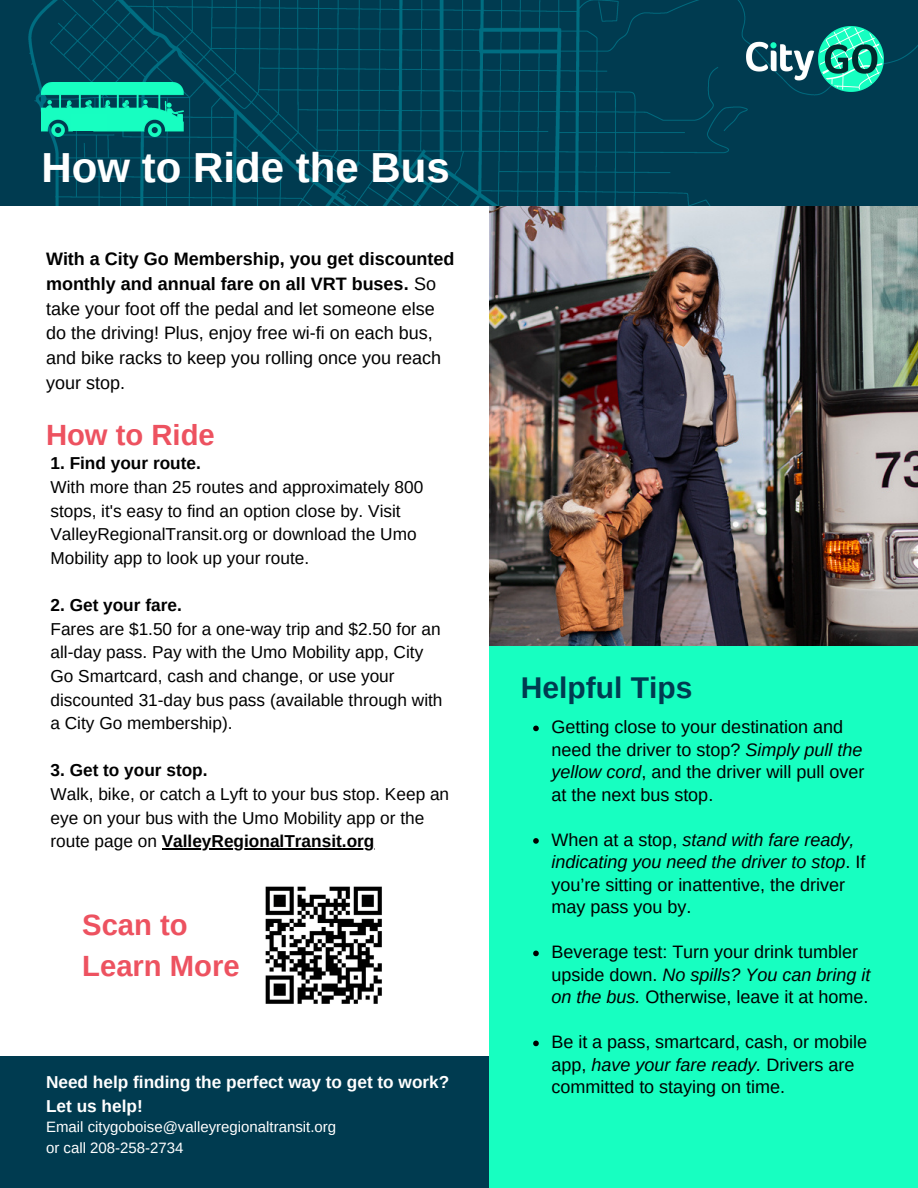
<style>
.page{position:relative;width:918px;height:1188px;background:#fff}
.page>*{position:absolute;margin:0;border:0;box-sizing:border-box;transform-origin:0 0}
.t1{font:700 42px "Arimo";color:#fff}
.t2{font:700 30px "Arimo";color:#003b50}
.t3{font:700 29.25px "Arimo";color:#ed5260}
.t4{font:18px/22.5px "Arimo";color:#000}
.t5{font:17.25px/23.7px "Arimo";color:#000}
.t6{font:700 17.25px "Arimo";color:#fff}
.t7{font:700 17.25px "Arimo";color:#000}
.t8{font:15px "Arimo";color:#fff}
.s1{font-weight:700}
.s2{font-style:italic}
</style>
<div class="page">
<div style="left:0;top:1056px;width:504px;height:132px;background:#003b50"></div>
<img style="left:489px;top:206px;width:429px;height:440px">
<img style="left:0;top:0;width:918px;height:206px">
<img style="left:746px;top:26px;width:137px;height:66px">
<div style="left:489px;top:646px;width:429px;height:542px;background:#17ffc1"></div>
<img style="left:42px;top:82px;width:141px;height:54px">
<div style="left:71px;top:114px;width:36px;height:17px;background:#17ffc1"></div>
<img style="left:265px;top:886px;width:117px;height:118px">
<hr style="left:162px;top:848px;width:212px;height:2px;background:#000">
<svg style="left:533px;top:726px;width:6px;height:5px"></svg>
<svg style="left:533px;top:838px;width:6px;height:6px"></svg>
<svg style="left:533px;top:951px;width:6px;height:5px"></svg>
<svg style="left:533px;top:1041px;width:6px;height:5px"></svg>
<p class="t1" style="left:42px;top:144px;width:410px">How to Ride the Bus</p>
<p class="t4" style="left:46px;top:246px;width:410px;line-height:24.8px"><span class="s1">With a City Go Membership, you get discounted monthly and annual fare on all VRT buses.</span> So take your foot off the pedal and let someone else do the driving! Plus, enjoy free wi-fi on each bus, and bike racks to keep you rolling once you reach your stop.</p>
<p class="t3" style="left:46px;top:419px;width:170px">How to Ride</p>
<p class="t7" style="left:50px;top:454px;width:152px">1. Find your route.</p>
<p class="t5" style="left:50px;top:475px;width:374px">With more than 25 routes and approximately 800 stops, it's easy to find an option close by. Visit ValleyRegionalTransit.org or download the Umo Mobility app to look up your route.</p>
<p class="t7" style="left:50px;top:595px;width:133px">2. Get your fare.</p>
<p class="t5" style="left:50px;top:617px;width:394px">Fares are $1.50 for a one-way trip and $2.50 for an all-day pass. Pay with the Umo Mobility app, City Go Smartcard, cash and change, or use your discounted 31-day bus pass (available through with a City Go membership).</p>
<p class="t7" style="left:50px;top:761px;width:159px">3. Get to your stop.</p>
<p class="t5" style="left:50px;top:782px;width:400px">Walk, bike, or catch a Lyft to your bus stop. Keep an eye on your bus with the Umo Mobility app or the route page on <span class="s1">ValleyRegionalTransit.org</span></p>
<p class="t3" style="left:82px;top:909px;width:107px">Scan to</p>
<p class="t3" style="left:82px;top:949px;width:159px">Learn More</p>
<p class="t6" style="left:46px;top:1073px;width:405px">Need help finding the perfect way to get to work?</p>
<p class="t6" style="left:46px;top:1096px;width:98px">Let us help!</p>
<p class="t8" style="left:46px;top:1119px;width:292px">Email citygoboise@valleyregionaltransit.org</p>
<p class="t8" style="left:46px;top:1139px;width:139px">or call 208-258-2734</p>
<p class="t2" style="left:521px;top:670px;width:173px">Helpful Tips</p>
<p class="t4" style="left:551px;top:716px;width:315px">Getting close to your destination and need the driver to stop? <span class="s2">Simply pull the yellow cord</span>, and the driver will pull over at the next bus stop.</p>
<p class="t4" style="left:551px;top:828px;width:316px">When at a stop, <span class="s2">stand with fare ready, indicating you need the driver to stop</span>. If you’re sitting or inattentive, the driver may pass you by.</p>
<p class="t4" style="left:551px;top:941px;width:321px">Beverage test: Turn your drink tumbler upside down. <span class="s2">No spills? You can bring it on the bus.</span> Otherwise, leave it at home.</p>
<p class="t4" style="left:551px;top:1031px;width:317px">Be it a pass, smartcard, cash, or mobile app, <span class="s2">have your fare ready.</span> Drivers are committed to staying on time.</p>
</div>
